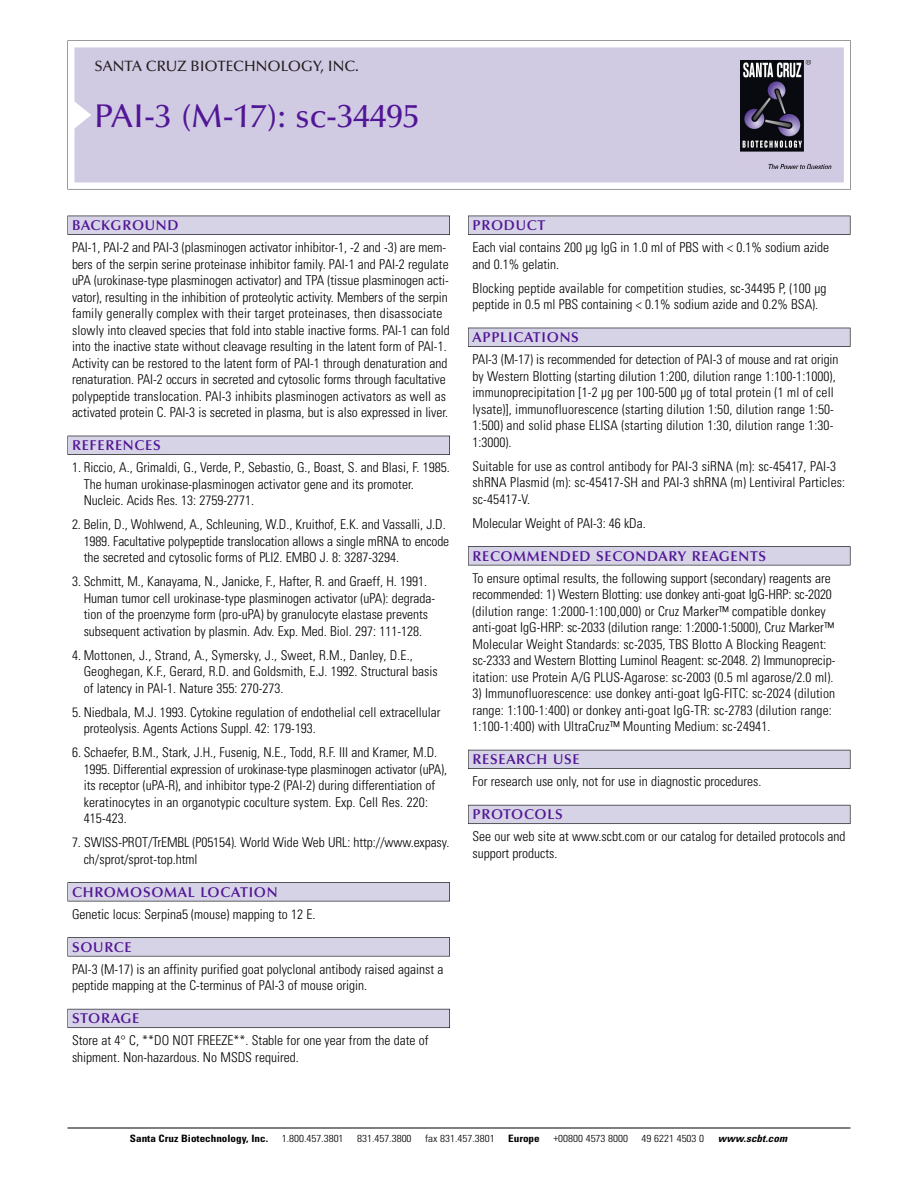
<style>
.page{position:relative;width:918px;height:1188px;background:#fff}
.page>*{position:absolute;margin:0;border:0;box-sizing:border-box;transform-origin:0 0}
.t1{font:500 33px "Optima";color:#511695}
.t2{font:500 15px "Optima";color:#231f20}
.t3{font:600 14.25px "Optima";letter-spacing:.05em;color:#511695}
.t4{font:300 condensed 13.5px/16.5px "Univers";color:#000}
.t5{font:300 condensed 10.2px "Univers";color:#000;scale:1.1 1}
.t6{font:700 condensed 10.2px "Univers";color:#000;scale:1.1 1}
.t7{font:italic 700 condensed 10.2px "Univers";letter-spacing:.005em;color:#000;scale:1.1 1}
</style>
<div class="page">
<svg style="left:68px;top:40px;width:783px;height:149px"></svg>
<div style="left:74px;top:47px;width:770px;height:135px;background:#d1cae3"></div>
<img style="left:741px;top:60px;width:90px;height:108px">
<div style="left:68px;top:216px;width:382px;height:19px;background:#525155"></div>
<div style="left:68px;top:216px;width:381px;height:18px;background:#d7d3e7"></div>
<div style="left:68px;top:436px;width:382px;height:19px;background:#515055"></div>
<div style="left:68px;top:436px;width:381px;height:18px;background:#d7d3e7"></div>
<div style="left:68px;top:882px;width:382px;height:19px;background:#545357"></div>
<div style="left:68px;top:883px;width:381px;height:18px;background:#d7d3e7"></div>
<div style="left:68px;top:937px;width:382px;height:19px;background:#575759"></div>
<div style="left:68px;top:938px;width:381px;height:18px;background:#d7d3e7"></div>
<div style="left:68px;top:1009px;width:382px;height:19px;background:#5b5a62"></div>
<div style="left:68px;top:1009px;width:381px;height:18px;background:#d7d3e7"></div>
<div style="left:468px;top:216px;width:382px;height:19px;background:#525155"></div>
<div style="left:468px;top:216px;width:382px;height:18px;background:#d7d3e7"></div>
<div style="left:468px;top:328px;width:382px;height:19px;background:#515055"></div>
<div style="left:468px;top:328px;width:382px;height:18px;background:#d7d3e7"></div>
<div style="left:468px;top:546px;width:382px;height:19px;background:#545357"></div>
<div style="left:468px;top:547px;width:382px;height:18px;background:#d7d3e7"></div>
<div style="left:468px;top:750px;width:382px;height:19px;background:#54535a"></div>
<div style="left:468px;top:750px;width:382px;height:18px;background:#d7d3e7"></div>
<div style="left:468px;top:805px;width:382px;height:19px;background:#5b5a62"></div>
<div style="left:468px;top:805px;width:382px;height:18px;background:#d7d3e7"></div>
<hr style="left:68px;top:1128px;width:782px;height:1px;background:#000">
<p class="t2" style="left:94px;top:61px;width:266px">SANTA CRUZ BIOTECHNOLOGY, INC.</p>
<h1 class="t1" style="left:94px;top:103px;width:327px">PAI-3 (M-17): sc-34495</h1>
<p class="t3" style="left:72px;top:219px;width:108px">BACKGROUND</p>
<p class="t4" style="left:72px;top:240px;width:379px">PAI-1, PAI-2 and PAI-3 (plasminogen activator inhibitor-1, -2 and -3) are mem&shy;bers of the serpin serine proteinase inhibitor family. PAI-1 and PAI-2 regulate uPA (urokinase-type plasminogen activator) and TPA (tissue plasminogen acti&shy;vator), resulting in the inhibition of proteolytic activity. Members of the serpin family generally complex with their target proteinases, then disassociate slowly into cleaved species that fold into stable inactive forms. PAI-1 can fold into the inactive state without cleavage resulting in the latent form of PAI-1.<br>Activity can be restored to the latent form of PAI-1 through denaturation and renaturation. PAI-2 occurs in secreted and cytosolic forms through facultative polypeptide translocation. PAI-3 inhibits plasminogen activators as well as activated protein C. PAI-3 is secreted in plasma, but is also expressed in liver.</p>
<p class="t3" style="left:72px;top:440px;width:90px">REFERENCES</p>
<p class="t4" style="left:84px;top:460px;width:367px;text-indent:-12px">1. Riccio, A., Grimaldi, G., Verde, P., Sebastio, G., Boast, S. and Blasi, F. 1985.<br>The human urokinase-plasminogen activator gene and its promoter.<br>Nucleic. Acids Res. 13: 2759-2771.</p>
<p class="t4" style="left:84px;top:517px;width:367px;text-indent:-12px">2. Belin, D., Wohlwend, A., Schleuning, W.D., Kruithof, E.K. and Vassalli, J.D.<br>1989. Facultative polypeptide translocation allows a single mRNA to encode the secreted and cytosolic forms of PLI2. EMBO J. 8: 3287-3294.</p>
<p class="t4" style="left:84px;top:574px;width:353px;text-indent:-12px">3. Schmitt, M., Kanayama, N., Janicke, F., Hafter, R. and Graeff, H. 1991.<br>Human tumor cell urokinase-type plasminogen activator (uPA): degrada&shy;tion of the proenzyme form (pro-uPA) by granulocyte elastase prevents subsequent activation by plasmin. Adv. Exp. Med. Biol. 297: 111-128.</p>
<p class="t4" style="left:84px;top:648px;width:355px;text-indent:-12px">4. Mottonen, J., Strand, A., Symersky, J., Sweet, R.M., Danley, D.E.,<br>Geoghegan, K.F., Gerard, R.D. and Goldsmith, E.J. 1992. Structural basis of latency in PAI-1. Nature 355: 270-273.</p>
<p class="t4" style="left:84px;top:705px;width:358px;text-indent:-12px">5. Niedbala, M.J. 1993. Cytokine regulation of endothelial cell extracellular proteolysis. Agents Actions Suppl. 42: 179-193.</p>
<p class="t4" style="left:84px;top:745px;width:365px;text-indent:-12px">6. Schaefer, B.M., Stark, J.H., Fusenig, N.E., Todd, R.F. III and Kramer, M.D.<br>1995. Differential expression of urokinase-type plasminogen activator (uPA), its receptor (uPA-R), and inhibitor type-2 (PAI-2) during differentiation of keratinocytes in an organotypic coculture system. Exp. Cell Res. 220:<br>415-423.</p>
<p class="t4" style="left:84px;top:835px;width:367px;text-indent:-12px">7. SWISS-PROT/TrEMBL (P05154). World Wide Web URL: http://www.expasy. ch/sprot/sprot-top.html</p>
<p class="t3" style="left:72px;top:886px;width:207px">CHROMOSOMAL LOCATION</p>
<p class="t4" style="left:72px;top:907px;width:245px">Genetic locus: Serpina5 (mouse) mapping to 12 E.</p>
<p class="t3" style="left:72px;top:941px;width:61px">SOURCE</p>
<p class="t4" style="left:72px;top:962px;width:373px">PAI-3 (M-17) is an affinity purified goat polyclonal antibody raised against a peptide mapping at the C-terminus of PAI-3 of mouse origin.</p>
<p class="t3" style="left:72px;top:1013px;width:69px">STORAGE</p>
<p class="t4" style="left:72px;top:1033px;width:358px">Store at 4° C, **DO NOT FREEZE**. Stable for one year from the date of shipment. Non-hazardous. No MSDS required.</p>
<p class="t3" style="left:473px;top:219px;width:74px">PRODUCT</p>
<p class="t4" style="left:473px;top:240px;width:358px">Each vial contains 200 µg IgG in 1.0 ml of PBS with &lt; 0.1% sodium azide and 0.1% gelatin.</p>
<p class="t4" style="left:473px;top:281px;width:356px">Blocking peptide available for competition studies, sc-34495 P, (100 µg peptide in 0.5 ml PBS containing &lt; 0.1% sodium azide and 0.2% BSA).</p>
<p class="t3" style="left:473px;top:332px;width:108px">APPLICATIONS</p>
<p class="t4" style="left:473px;top:352px;width:368px">PAI-3 (M-17) is recommended for detection of PAI-3 of mouse and rat origin by Western Blotting (starting dilution 1:200, dilution range 1:100-1:1000), immunoprecipitation [1-2 µg per 100-500 µg of total protein (1 ml of cell lysate)], immunofluorescence (starting dilution 1:50, dilution range 1:50- 1:500) and solid phase ELISA (starting dilution 1:30, dilution range 1:30- 1:3000).</p>
<p class="t4" style="left:473px;top:459px;width:374px">Suitable for use as control antibody for PAI-3 siRNA (m): sc-45417, PAI-3 shRNA Plasmid (m): sc-45417-SH and PAI-3 shRNA (m) Lentiviral Particles: sc-45417-V.</p>
<p class="t4" style="left:473px;top:516px;width:175px">Molecular Weight of PAI-3: 46 kDa.</p>
<p class="t3" style="left:473px;top:550px;width:295px">RECOMMENDED SECONDARY REAGENTS</p>
<p class="t4" style="left:473px;top:571px;width:364px">To ensure optimal results, the following support (secondary) reagents are recommended: 1) Western Blotting: use donkey anti-goat IgG-HRP: sc-2020 (dilution range: 1:2000-1:100,000) or Cruz Marker™ compatible donkey anti-goat IgG-HRP: sc-2033 (dilution range: 1:2000-1:5000), Cruz Marker™ Molecular Weight Standards: sc-2035, TBS Blotto A Blocking Reagent: sc-2333 and Western Blotting Luminol Reagent: sc-2048. 2) Immunoprecip&shy;itation: use Protein A/G PLUS-Agarose: sc-2003 (0.5 ml agarose/2.0 ml).</p>
<p class="t4" style="left:473px;top:686px;width:364px">3) Immunofluorescence: use donkey anti-goat IgG-FITC: sc-2024 (dilution range: 1:100-1:400) or donkey anti-goat IgG-TR: sc-2783 (dilution range:<br>1:100-1:400) with UltraCruz™ Mounting Medium: sc-24941.</p>
<p class="t3" style="left:473px;top:754px;width:109px">RESEARCH USE</p>
<p class="t4" style="left:473px;top:774px;width:290px">For research use only, not for use in diagnostic procedures.</p>
<p class="t3" style="left:473px;top:809px;width:92px">PROTOCOLS</p>
<p class="t4" style="left:473px;top:829px;width:375px">See our web site at www.scbt.com or our catalog for detailed protocols and support products.</p>
<p class="t6" style="left:130px;top:1135px;width:127px">Santa Cruz Biotechnology, Inc.</p>
<p class="t5" style="left:282px;top:1135px;width:58px">1.800.457.3801</p>
<p class="t5" style="left:357px;top:1135px;width:51px">831.457.3800</p>
<p class="t5" style="left:425px;top:1135px;width:65px">fax 831.457.3801</p>
<p class="t6" style="left:508px;top:1135px;width:30px">Europe</p>
<p class="t5" style="left:553px;top:1135px;width:69px">+00800 4573 8000</p>
<p class="t5" style="left:642px;top:1135px;width:58px">49 6221 4503 0</p>
<p class="t7" style="left:718px;top:1135px;width:64px">www.scbt.com</p>
</div>
